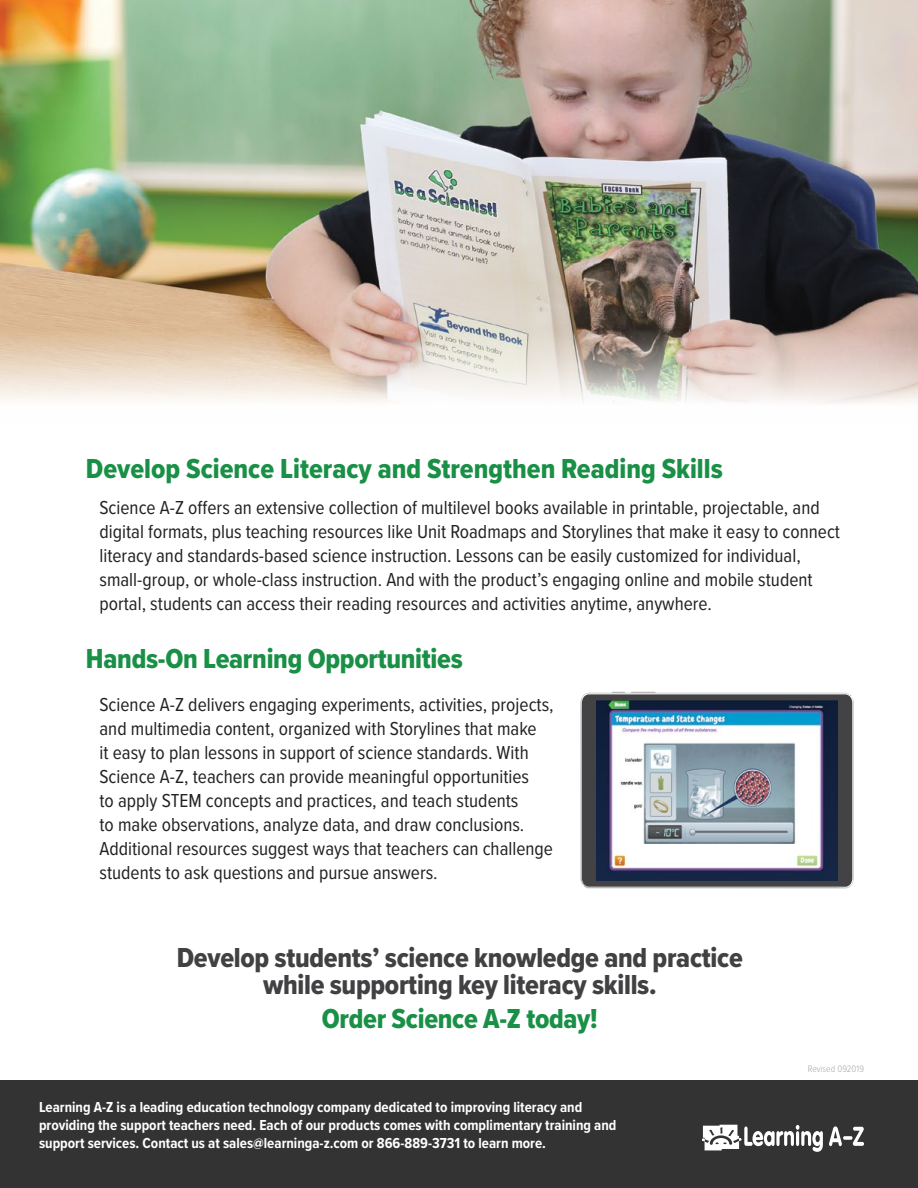
<style>
.page{position:relative;width:918px;height:1188px;background:#fff}
.page>*{position:absolute;margin:0;border:0;box-sizing:border-box;transform-origin:0 0}
.t1{font:28.5px "Proxima Nova Cond Extrabld";letter-spacing:-.01em;color:#199046}
.t2{font:28.5px/27px "Proxima Nova Cond Extrabld";letter-spacing:-.01em;color:#414042;text-align:center}
.t3{font:19.5px/24px "Proxima Nova Cond";color:#222223}
.t4{font:700 15px/18px "Proxima Nova Cond";color:#fff}
.t5{font:300 9.75px "Proxima Nova Cond";color:#a7a9ac}
</style>
<div class="page">
<img style="left:0;top:0;width:918px;height:403px">
<svg style="left:612px;top:692px;width:13px;height:1px"></svg>
<svg style="left:631px;top:692px;width:25px;height:1px"></svg>
<svg style="left:580px;top:693px;width:274px;height:195px;background:#56575a"></svg>
<img style="left:597px;top:701px;width:241px;height:179px">
<div style="left:0;top:1080px;width:918px;height:108px;background:#333334"></div>
<svg style="left:702px;top:1125px;width:121px;height:27px"></svg>
<svg style="left:829px;top:1126px;width:13px;height:20px"></svg>
<svg style="left:843px;top:1136px;width:10px;height:4px"></svg>
<svg style="left:853px;top:1127px;width:11px;height:19px"></svg>
<h1 class="t1" style="left:86px;top:447px;width:638px">Develop Science Literacy and Strengthen Reading Skills</h1>
<p class="t3" style="left:99px;top:495px;width:742px">Science A-Z offers an extensive collection of multilevel books available in printable, projectable, and digital formats, plus teaching resources like Unit Roadmaps and Storylines that make it easy to connect literacy and standards-based science instruction. Lessons can be easily customized for individual, small-group, or whole-class instruction. And with the product’s engaging online and mobile student portal, students can access their reading resources and activities anytime, anywhere.</p>
<h1 class="t1" style="left:86px;top:638px;width:378px">Hands-On Learning Opportunities</h1>
<p class="t3" style="left:99px;top:692px;width:456px">Science A-Z delivers engaging experiments, activities, projects, and multimedia content, organized with Storylines that make<br>it easy to plan lessons in support of science standards. With Science A-Z, teachers can provide meaningful opportunities<br>to apply STEM concepts and practices, and teach students<br>to make observations, analyze data, and draw conclusions.<br>Additional resources suggest ways that teachers can challenge students to ask questions and pursue answers.</p>
<h1 class="t2" style="left:177px;top:943px;width:568px">Develop students’ science knowledge and practice while supporting key literacy skills.</h1>
<h1 class="t1" style="left:322px;top:997px;width:277px">Order Science A-Z today!</h1>
<p class="t4" style="left:39px;top:1097px;width:579px">Learning A-Z is a leading education technology company dedicated to improving literacy and providing the support teachers need. Each of our products comes with complimentary training and support services. Contact us at sales@learninga-z.com or 866-889-3731 to learn more.</p>
<p class="t5" style="left:808px;top:1061px;width:58px">Revised 092019</p>
</div>
